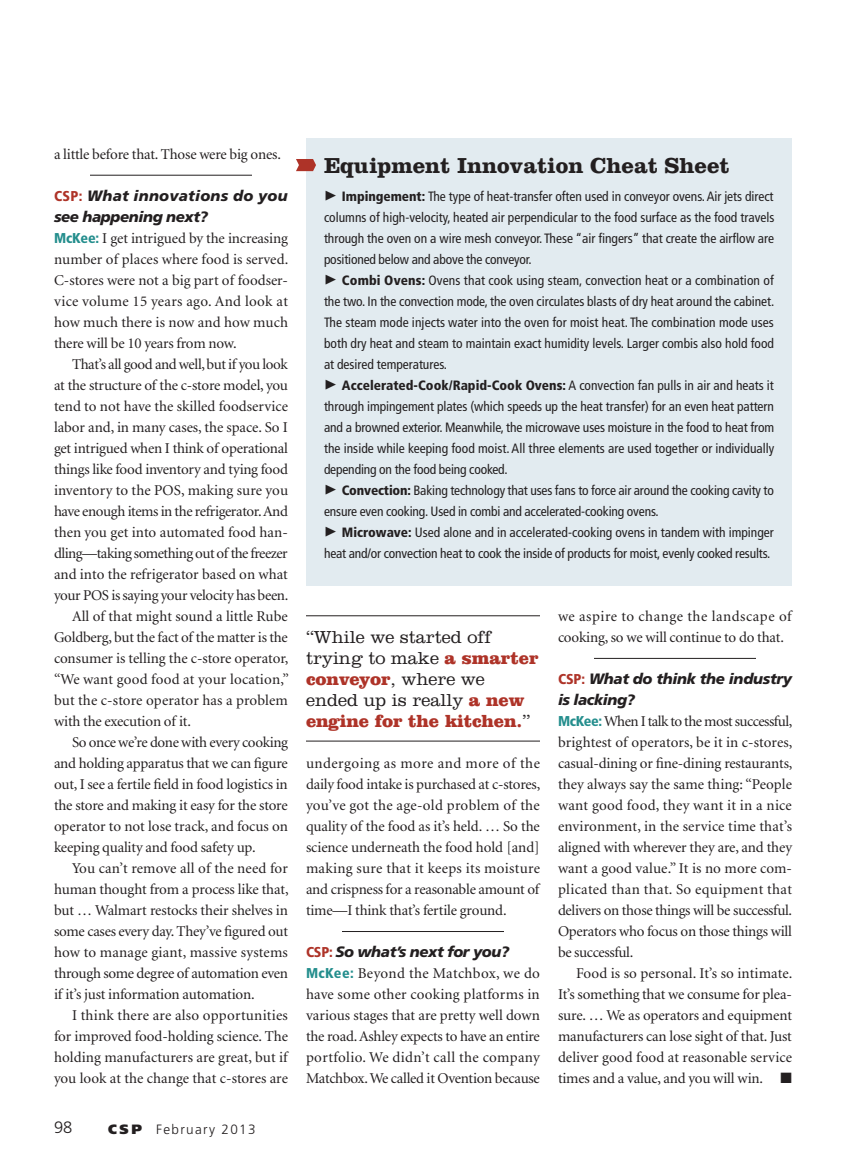
<style>
.page{position:relative;width:864px;height:1175px;background:#fff}
.page>*{position:absolute;margin:0;border:0;box-sizing:border-box;transform-origin:0 0}
._10_SidebarHead{font:700 22.5px "Clarendon";color:#231f20}
._10_Pullquote{font:300 18px/21px "Clarendon";color:#231f20}
.t1{font:300 16.5px "Frutiger";color:#231f20}
._10_Body{font:15px/21px "Minion";letter-spacing:-.01em;color:#231f20;text-align:justify}
._10_Body-2{font:15px/21px "Minion";letter-spacing:.015em;color:#231f20}
._10_QA_break{font:italic 900 15px/21px "Frutiger";letter-spacing:-.02em;color:#231f20}
._10_QA_break-2{font:italic 900 15px/21px "Frutiger";letter-spacing:.015em;color:#231f20}
._10_SidebarBody{font:condensed 13.5px/21px "Frutiger";letter-spacing:-.01em;color:#231f20;text-align:justify}
.t2{font:300 13.5px "Frutiger";letter-spacing:.1em;color:#231f20}
.s1{font-style:normal;font-stretch:condensed;font-size:14.25px;color:#ae3328}
.s2{font-family:"Frutiger";font-weight:900;font-stretch:condensed;font-size:14.25px;color:#248e8d}
.s3{font-weight:900}
.s4{font-family:"Minion Pro";font-stretch:normal;font-size:21px}
.s5{font-family:"Clarendon BT";font-weight:900;color:#ae3328}
</style>
<div class="page">
<hr style="left:90px;top:175px;width:162px;height:1px;background:#231f20">
<hr style="left:342px;top:931px;width:162px;height:1px;background:#231f20">
<hr style="left:594px;top:658px;width:162px;height:1px;background:#231f20">
<hr style="left:306px;top:615px;width:234px;height:1px;background:#231f20">
<hr style="left:306px;top:740px;width:234px;height:1px;background:#231f20">
<div style="left:306px;top:138px;width:486px;height:447px;background:#e2ebf0"></div>
<svg style="left:296px;top:159px;width:20px;height:12px"></svg>
<p class="_10_Body" style="left:54px;top:144px;width:228px">a little before that. Those were big ones.</p>
<p class="_10_QA_break-2" style="left:54px;top:185px;width:235px"><span class="s1">CSP:</span> What innovations do you see happening next?</p>
<p class="_10_Body" style="left:54px;top:228px;width:236px"><span class="s2">McKee:</span> I get intrigued by the increasing number of places where food is served.<br>C-stores were not a big part of foodser&shy;vice volume 15 years ago. And look at how much there is now and how much there will be 10 years from now.</p>
<p class="_10_Body" style="left:54px;top:354px;width:236px;text-indent:18px">That’s all good and well, but if you look at the structure of the c-store model, you tend to not have the skilled foodservice labor and, in many cases, the space. So I get intrigued when I think of operational things like food inventory and tying food inventory to the POS, making sure you have enough items in the refrigerator. And then you get into automated food han&shy;dling—taking something out of the freezer and into the refrigerator based on what your POS is saying your velocity has been.</p>
<p class="_10_Body" style="left:54px;top:606px;width:236px;text-indent:18px">All of that might sound a little Rube Goldberg, but the fact of the matter is the consumer is telling the c-store operator, “We want good food at your location,” but the c-store operator has a problem with the execution of it.</p>
<p class="_10_Body" style="left:54px;top:732px;width:236px;text-indent:18px">So once we’re done with every cooking and holding apparatus that we can figure out, I see a fertile field in food logistics in the store and making it easy for the store operator to not lose track, and focus on keeping quality and food safety up.</p>
<p class="_10_Body" style="left:54px;top:858px;width:236px;text-indent:18px">You can’t remove all of the need for human thought from a process like that, but … Walmart restocks their shelves in some cases every day. They’ve figured out how to manage giant, massive systems through some degree of automation even if it’s just information automation.</p>
<p class="_10_Body" style="left:54px;top:1005px;width:236px;text-indent:18px">I think there are also opportunities for improved food-holding science. The holding manufacturers are great, but if you look at the change that c-stores are</p>
<p class="t1" style="left:54px;top:1118px;width:20px">98</p>
<p class="t2" style="left:108px;top:1121px;width:149px"><span class="s3">CSP</span> February 2013</p>
<p class="_10_SidebarHead" style="left:324px;top:152px;width:407px">Equipment Innovation Cheat Sheet</p>
<p class="_10_SidebarBody" style="left:324px;top:186px;width:452px"><span class="s4">▶</span> <span class="s3">Impingement:</span> The type of heat-transfer often used in conveyor ovens. Air jets direct columns of high-velocity, heated air perpendicular to the food surface as the food travels through the oven on a wire mesh conveyor. These “air fingers” that create the airflow are positioned below and above the conveyor.</p>
<p class="_10_SidebarBody" style="left:324px;top:270px;width:452px"><span class="s4">▶</span> <span class="s3">Combi Ovens:</span> Ovens that cook using steam, convection heat or a combination of the two. In the convection mode, the oven circulates blasts of dry heat around the cabinet.<br>The steam mode injects water into the oven for moist heat. The combination mode uses both dry heat and steam to maintain exact humidity levels. Larger combis also hold food at desired temperatures.</p>
<p class="_10_SidebarBody" style="left:324px;top:375px;width:452px"><span class="s4">▶</span> <span class="s3">Accelerated-Cook/Rapid-Cook Ovens:</span> A convection fan pulls in air and heats it through impingement plates (which speeds up the heat transfer) for an even heat pattern and a browned exterior. Meanwhile, the microwave uses moisture in the food to heat from the inside while keeping food moist. All three elements are used together or individually depending on the food being cooked.</p>
<p class="_10_SidebarBody" style="left:324px;top:480px;width:451px"><span class="s4">▶</span> <span class="s3">Convection:</span> Baking technology that uses fans to force air around the cooking cavity to ensure even cooking. Used in combi and accelerated-cooking ovens.</p>
<p class="_10_SidebarBody" style="left:324px;top:522px;width:451px"><span class="s4">▶</span> <span class="s3">Microwave:</span> Used alone and in accelerated-cooking ovens in tandem with impinger heat and/or convection heat to cook the inside of products for moist, evenly cooked results.</p>
<p class="_10_Pullquote" style="left:306px;top:626px;width:234px">“While we started off trying to make <span class="s5">a smarter conveyor</span>, where we ended up is really <span class="s5">a new engine for the kitchen.</span>”</p>
<p class="_10_Body" style="left:306px;top:753px;width:236px">undergoing as more and more of the daily food intake is purchased at c-stores, you’ve got the age-old problem of the quality of the food as it’s held. … So the science underneath the food hold [and] making sure that it keeps its moisture and crispness for a reasonable amount of time—I think that’s fertile ground.</p>
<p class="_10_QA_break" style="left:306px;top:941px;width:205px"><span class="s1">CSP:</span> So what’s next for you?</p>
<p class="_10_Body" style="left:306px;top:963px;width:235px"><span class="s2">McKee:</span> Beyond the Matchbox, we do have some other cooking platforms in various stages that are pretty well down the road. Ashley expects to have an entire portfolio. We didn’t call the company Matchbox. We called it Ovention because</p>
<p class="_10_Body-2" style="left:558px;top:606px;width:235px">we aspire to change the landscape of cooking, so we will continue to do that.</p>
<p class="_10_QA_break" style="left:558px;top:668px;width:235px"><span class="s1">CSP:</span> What do think the industry is lacking?</p>
<p class="_10_Body" style="left:558px;top:711px;width:236px"><span class="s2">McKee:</span> When I talk to the most successful, brightest of operators, be it in c-stores, casual-dining or fine-dining restaurants, they always say the same thing: “People want good food, they want it in a nice environment, in the service time that’s aligned with wherever they are, and they want a good value.” It is no more com&shy;plicated than that. So equipment that delivers on those things will be successful.<br>Operators who focus on those things will be successful.</p>
<p class="_10_Body" style="left:558px;top:963px;width:236px;text-indent:18px">Food is so personal. It’s so intimate.<br>It’s something that we consume for plea&shy;sure. … We as operators and equipment manufacturers can lose sight of that. Just deliver good food at reasonable service times and a value, and you will win. ■</p>
</div>
